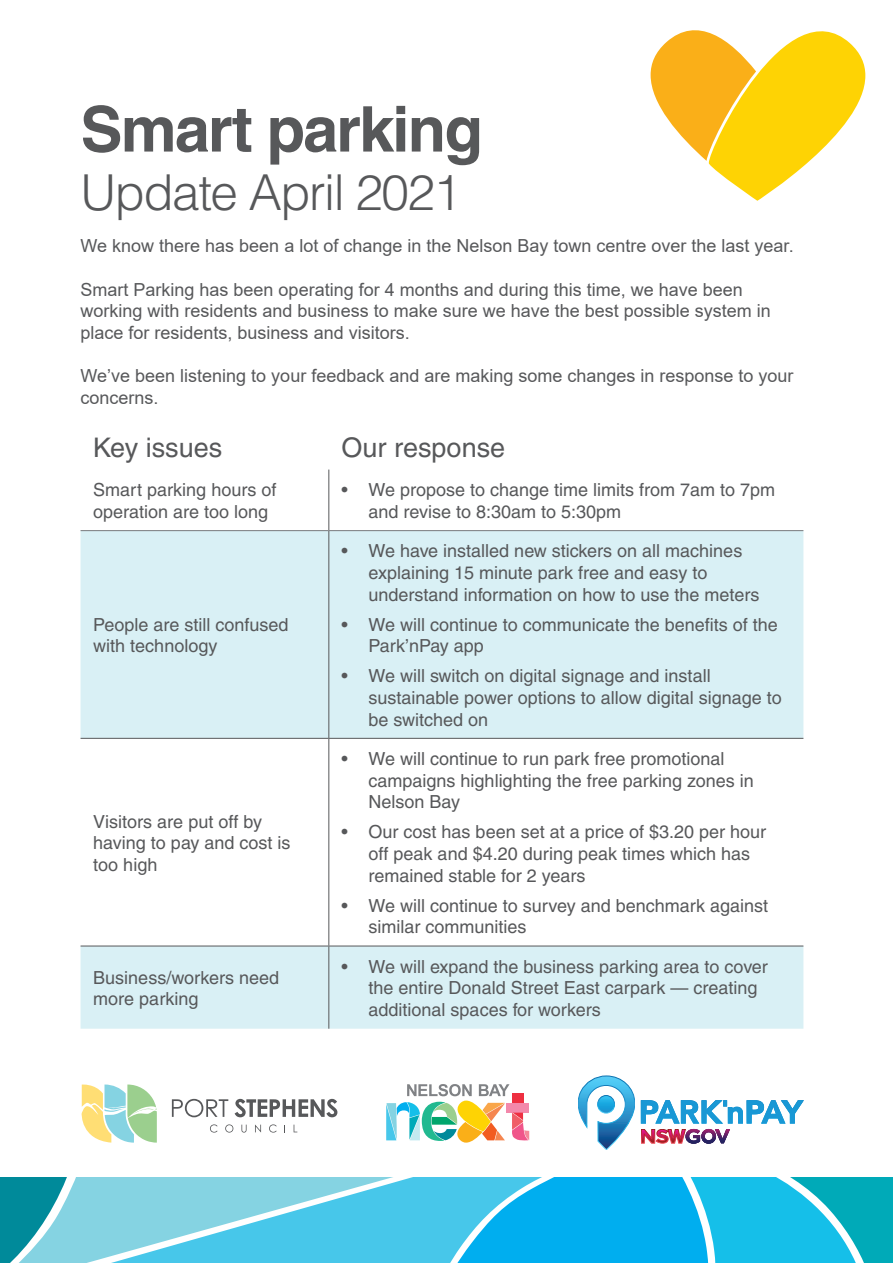
<style>
.page{position:relative;width:893px;height:1263px;background:#fff}
.page>*{position:absolute;margin:0;border:0;box-sizing:border-box;transform-origin:0 0}
.t1{font:700 63px "Helvetica";letter-spacing:-.03em;color:#57585a}
.t2{font:300 49.5px "Helvetica";letter-spacing:-.03em;color:#57585a}
.t3{font:27px "Helvetica";color:#57585a}
.t4{font:18px/21.6px "Helvetica";color:#57585a}
.t5{font:18px/21.6px "Arial";color:#57585a}
</style>
<div class="page">
<svg style="left:0;top:1178px;width:893px;height:85px;background:#40c1e3"></svg>
<svg style="left:81px;top:531px;width:722px;height:498px;fill:#d9f0f5"></svg>
<hr style="left:329px;top:470px;width:1px;height:60px;background:#57585a">
<hr style="left:329px;top:531px;width:1px;height:207px;background:#57585a">
<hr style="left:329px;top:739px;width:1px;height:207px;background:#57585a">
<hr style="left:329px;top:946px;width:1px;height:83px;background:#57585a">
<hr style="left:81px;top:738px;width:248px;height:1px;background:#57585a">
<hr style="left:329px;top:738px;width:474px;height:1px;background:#57585a">
<hr style="left:81px;top:946px;width:248px;height:1px;background:#57585a">
<hr style="left:329px;top:946px;width:474px;height:1px;background:#57585a">
<hr style="left:81px;top:530px;width:248px;height:1px;background:#787a7d">
<hr style="left:329px;top:530px;width:474px;height:1px;background:#787a7d">
<svg style="left:210px;top:1124px;width:8px;height:8px"></svg>
<svg style="left:225px;top:1124px;width:8px;height:8px"></svg>
<svg style="left:241px;top:1124px;width:6px;height:8px"></svg>
<svg style="left:255px;top:1124px;width:6px;height:8px"></svg>
<svg style="left:269px;top:1124px;width:8px;height:8px"></svg>
<svg style="left:172px;top:1099px;width:56px;height:18px"></svg>
<svg style="left:235px;top:1099px;width:102px;height:18px"></svg>
<svg style="left:81px;top:1084px;width:76px;height:58px"></svg>
<svg style="left:386px;top:1084px;width:143px;height:58px"></svg>
<svg style="left:578px;top:1076px;width:57px;height:74px"></svg>
<svg style="left:598px;top:1095px;width:17px;height:18px"></svg>
<div style="left:598px;top:1095px;width:17px;height:18px;border:1px solid #fff;border-radius:50%"></div>
<svg style="left:641px;top:1100px;width:162px;height:44px"></svg>
<svg style="left:651px;top:30px;width:214px;height:171px"></svg>
<h1 class="t1" style="left:81px;top:91px;width:404px">Smart parking</h1>
<h2 class="t2" style="left:81px;top:161px;width:382px">Update April 2021</h2>
<p class="t5" style="left:81px;top:235px;width:715px">We know there has been a lot of change in the Nelson Bay town centre over the last year.</p>
<p class="t5" style="left:81px;top:278px;width:692px">Smart Parking has been operating for 4 months and during this time, we have been working with residents and business to make sure we have the best possible system in place for residents, business and visitors.</p>
<p class="t5" style="left:81px;top:365px;width:715px">We’ve been listening to your feedback and are making some changes in response to your concerns.</p>
<h3 class="t3" style="left:93px;top:432px;width:130px">Key issues</h3>
<h3 class="t3" style="left:342px;top:432px;width:165px">Our response</h3>
<p class="t4" style="left:93px;top:479px;width:185px">Smart parking hours of operation are too long</p>
<p class="t4" style="left:369px;top:479px;width:408px;text-indent:-27px">• We propose to change time limits from 7am to 7pm and revise to 8:30am to 5:30pm</p>
<p class="t4" style="left:93px;top:613px;width:197px">People are still confused with technology</p>
<p class="t4" style="left:93px;top:810px;width:199px">Visitors are put off by having to pay and cost is too high</p>
<p class="t4" style="left:369px;top:540px;width:392px;text-indent:-27px">• We have installed new stickers on all machines explaining 15 minute park free and easy to understand information on how to use the meters</p>
<p class="t4" style="left:369px;top:613px;width:411px;text-indent:-27px">• We will continue to communicate the benefits of the<br>Park’nPay app</p>
<p class="t4" style="left:369px;top:665px;width:415px;text-indent:-27px">• We will switch on digital signage and install sustainable power options to allow digital signage to be switched on</p>
<p class="t4" style="left:369px;top:748px;width:387px;text-indent:-27px">• We will continue to run park free promotional campaigns highlighting the free parking zones in<br>Nelson Bay</p>
<p class="t4" style="left:369px;top:821px;width:399px;text-indent:-27px">• Our cost has been set at a price of $3.20 per hour off peak and $4.20 during peak times which has remained stable for 2 years</p>
<p class="t4" style="left:369px;top:894px;width:401px;text-indent:-27px">• We will continue to survey and benchmark against similar communities</p>
<p class="t4" style="left:93px;top:966px;width:187px">Business/workers need more parking</p>
<p class="t4" style="left:369px;top:955px;width:401px;text-indent:-27px">• We will expand the business parking area to cover the entire Donald Street East carpark — creating additional spaces for workers</p>
</div>
